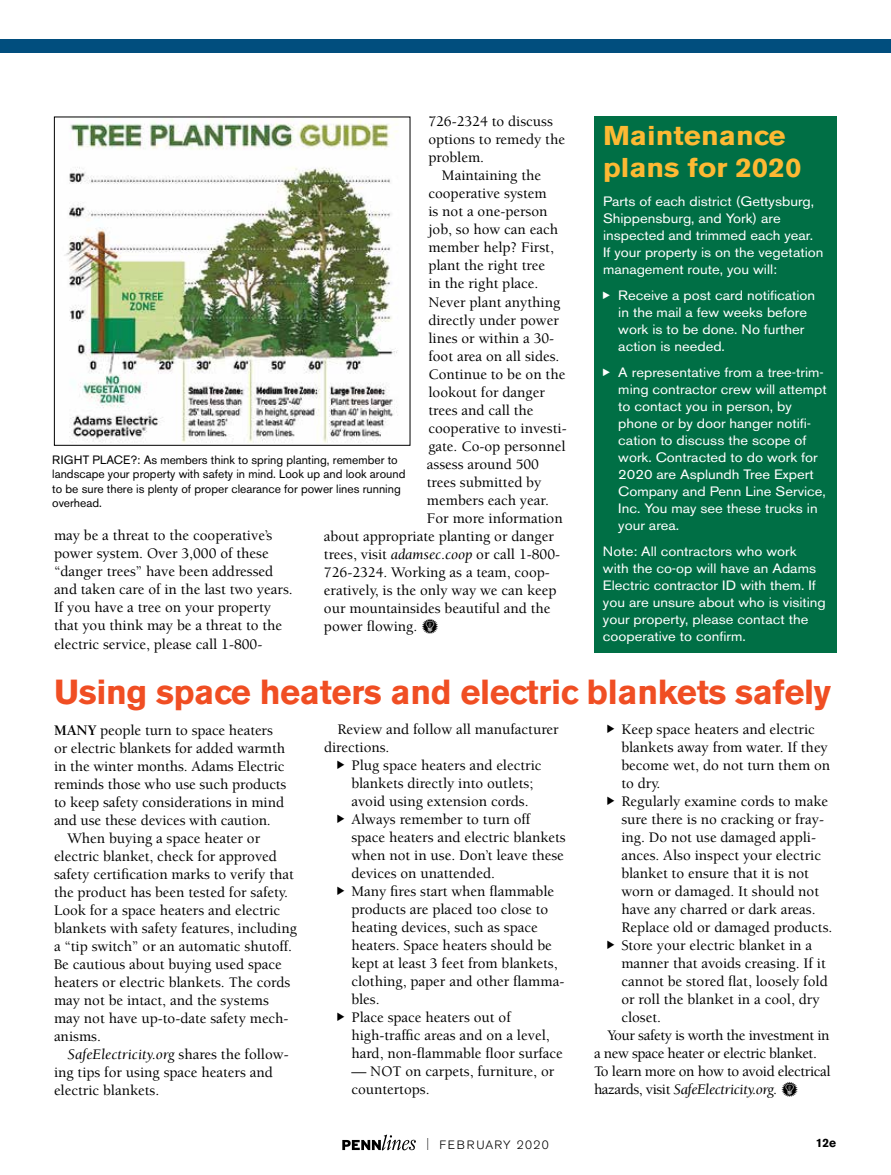
<style>
.page{position:relative;width:891px;height:1175px;background:#fff}
.page>*{position:absolute;margin:0;border:0;box-sizing:border-box;transform-origin:0 0}
.t1{font:700 34.5px "Akzidenz Grotesk BE";letter-spacing:-.01em;color:#f04e23}
.t2{font:700 27px/31.5px "Akzidenz Grotesk BE";color:#fdb933;scale:1.09 1}
.t3{font:500 15px/18px "Berkeley Std";color:#000}
.t4{font:500 15px "Berkeley Std";letter-spacing:-.025em;color:#000}
.t5{font:italic 15px "Berkeley Std";color:#000}
.t6{font:italic 15px "Berkeley Std";letter-spacing:-.025em;color:#000}
.t7{font:13.5px/17px "Akzidenz Grotesk BE";color:#fff;scale:1.09 1}
.t8{font:12px/14.4px "Akzidenz Grotesk BE";color:#000}
.t9{font:300 12px "Akzidenz Grotesk BE";letter-spacing:.11em;color:#000}
.t10{font:700 12px "Akzidenz Grotesk BE";color:#000}
.s1{font-weight:400;font-style:italic}
.s2{font-family:"PF Household Items";font-weight:400}
.s3{font-weight:700}
.s4{font-weight:500;font-style:normal}
.s5{font-family:"PF Household Items";font-style:normal}
.s6{font-stretch:condensed}
</style>
<div class="page">
<svg style="left:342px;top:1134px;width:74px;height:16px"></svg>
<div style="left:0;top:40px;width:891px;height:13px;background:#014e7e"></div>
<img style="left:64px;top:119px;width:334px;height:324px">
<div style="left:54px;top:117px;width:356px;height:329px;border:1px solid #000"></div>
<div style="left:594px;top:116px;width:243px;height:536px;background:#006f45"></div>
<p class="t3" style="left:428px;top:113px;width:126px">726-2324 to discuss</p>
<p class="t3" style="left:428px;top:131px;width:138px">options to remedy the</p>
<p class="t3" style="left:428px;top:149px;width:57px">problem.</p>
<p class="t3" style="left:442px;top:167px;width:101px">Maintaining the</p>
<p class="t3" style="left:428px;top:185px;width:120px">cooperative system</p>
<p class="t3" style="left:428px;top:203px;width:121px">is not a one-person</p>
<p class="t3" style="left:428px;top:221px;width:131px">job, so how can each</p>
<p class="t3" style="left:428px;top:239px;width:127px">member help? First,</p>
<p class="t3" style="left:428px;top:257px;width:118px">plant the right tree</p>
<p class="t3" style="left:428px;top:275px;width:111px">in the right place.</p>
<p class="t3" style="left:428px;top:293px;width:133px">Never plant anything</p>
<p class="t3" style="left:428px;top:311px;width:132px">directly under power</p>
<p class="t3" style="left:428px;top:329px;width:127px">lines or within a 30-</p>
<p class="t3" style="left:428px;top:347px;width:133px">foot area on all sides.</p>
<p class="t3" style="left:428px;top:365px;width:138px">Continue to be on the</p>
<p class="t3" style="left:428px;top:383px;width:118px">lookout for danger</p>
<p class="t3" style="left:428px;top:401px;width:107px">trees and call the</p>
<p class="t3" style="left:428px;top:419px;width:140px">cooperative to investi-</p>
<p class="t3" style="left:428px;top:437px;width:139px">gate. Co-op personnel</p>
<p class="t3" style="left:427px;top:455px;width:114px">assess around 500</p>
<p class="t3" style="left:427px;top:473px;width:116px">trees submitted by</p>
<p class="t3" style="left:427px;top:491px;width:124px">members each year.</p>
<p class="t3" style="left:427px;top:509px;width:137px">For more information</p>
<p class="t3" style="left:324px;top:527px;width:231px">about appropriate planting or danger</p>
<p class="t3" style="left:324px;top:545px;width:238px">trees, visit <span class="s1">adamsec.coop</span> or call 1-800-</p>
<p class="t3" style="left:324px;top:563px;width:227px">726-2324. Working as a team, coop-</p>
<p class="t3" style="left:324px;top:581px;width:234px">eratively, is the only way we can keep</p>
<p class="t3" style="left:324px;top:599px;width:228px">our mountainsides beautiful and the</p>
<p class="t3" style="left:324px;top:617px;width:117px">power flowing. <span class="s2">l</span></p>
<h2 class="t2" style="left:603px;top:120px;width:184px">Maintenance plans for 2020</h2>
<p class="t7" style="left:603px;top:192px;width:204px">Parts of each district (Gettysburg,<br>Shippensburg, and York) are inspected and trimmed each year.<br>If your property is on the vegetation management route, you will:</p>
<p class="t7" style="left:618px;top:287px;width:182px">Receive a post card notification in the mail a few weeks before work is to be done. No further action is needed.</p>
<p class="t7" style="left:618px;top:364px;width:193px">A representative from a tree-trim&shy;ming contractor crew will attempt to contact you in person, by phone or by door hanger notifi&shy;cation to discuss the scope of work. Contracted to do work for<br>2020 are Asplundh Tree Expert<br>Company and Penn Line Service,<br>Inc. You may see these trucks in your area.</p>
<p class="t7" style="left:603px;top:543px;width:206px">Note: All contractors who work<br>with the co-op will have an Adams<br>Electric contractor ID with them. If you are unsure about who is visiting your property, please contact the cooperative to confirm.</p>
<h1 class="t1" style="left:54px;top:672px;width:779px">Using space heaters and electric blankets safely</h1>
<p class="t3" style="left:54px;top:721px;width:220px"><span class="s3">Many</span> people turn to space heaters</p>
<p class="t3" style="left:54px;top:739px;width:233px">or electric blankets for added warmth</p>
<p class="t3" style="left:54px;top:757px;width:232px">in the winter months. Adams Electric</p>
<p class="t3" style="left:54px;top:775px;width:234px">reminds those who use such products</p>
<p class="t3" style="left:54px;top:793px;width:232px">to keep safety considerations in mind</p>
<p class="t3" style="left:54px;top:811px;width:218px">and use these devices with caution.</p>
<p class="t3" style="left:68px;top:829px;width:194px">When buying a space heater or</p>
<p class="t3" style="left:54px;top:847px;width:224px">electric blanket, check for approved</p>
<p class="t3" style="left:54px;top:865px;width:241px">safety certification marks to verify that</p>
<p class="t3" style="left:54px;top:883px;width:236px">the product has been tested for safety.</p>
<p class="t3" style="left:54px;top:901px;width:228px">Look for a space heaters and electric</p>
<p class="t3" style="left:54px;top:919px;width:244px">blankets with safety features, including</p>
<p class="t3" style="left:54px;top:937px;width:240px">a “tip switch” or an automatic shutoff.</p>
<p class="t3" style="left:54px;top:955px;width:229px">Be cautious about buying used space</p>
<p class="t3" style="left:54px;top:973px;width:238px">heaters or electric blankets. The cords</p>
<p class="t3" style="left:54px;top:991px;width:216px">may not be intact, and the systems</p>
<p class="t3" style="left:54px;top:1009px;width:236px">may not have up-to-date safety mech-</p>
<p class="t3" style="left:54px;top:1027px;width:48px">anisms.</p>
<p class="t5" style="left:68px;top:1046px;width:223px">SafeElectricity.org <span class="s4">shares the follow-</span></p>
<p class="t3" style="left:54px;top:1063px;width:220px">ing tips for using space heaters and</p>
<p class="t3" style="left:54px;top:1081px;width:107px">electric blankets.</p>
<p class="t8" style="left:52px;top:452px;width:355px">RIGHT PLACE?: As members think to spring planting, remember to landscape your property with safety in mind. Look up and look around to be sure there is plenty of proper clearance for power lines running overhead.</p>
<p class="t3" style="left:54px;top:527px;width:240px">may be a threat to the cooperative’s power system. Over 3,000 of these “danger trees” have been addressed and taken care of in the last two years.<br>If you have a tree on your property that you think may be a threat to the electric service, please call 1-800-</p>
<p class="t3" style="left:324px;top:720px;width:236px;text-indent:14px">Review and follow all manufacturer directions.</p>
<p class="t3" style="left:351px;top:756px;width:216px">Plug space heaters and electric blankets directly into outlets; avoid using extension cords.<br>Always remember to turn off space heaters and electric blankets when not in use. Don’t leave these devices on unattended.<br>Many fires start when flammable products are placed too close to heating devices, such as space heaters. Space heaters should be kept at least 3 feet from blankets, clothing, paper and other flamma&shy;bles.<br>Place space heaters out of high-traffic areas and on a level, hard, non-flammable floor surface</p>
<p class="t3" style="left:351px;top:1062px;width:205px">— NOT on carpets, furniture, or countertops.</p>
<p class="t3" style="left:621px;top:720px;width:195px">Keep space heaters and electric</p>
<p class="t3" style="left:621px;top:738px;width:208px">blankets away from water. If they</p>
<p class="t3" style="left:621px;top:756px;width:210px">become wet, do not turn them on</p>
<p class="t3" style="left:621px;top:774px;width:41px">to dry.</p>
<p class="t3" style="left:621px;top:792px;width:208px">Regularly examine cords to make</p>
<p class="t3" style="left:621px;top:810px;width:204px">sure there is no cracking or fray-</p>
<p class="t3" style="left:621px;top:828px;width:196px">ing. Do not use damaged appli-</p>
<p class="t3" style="left:621px;top:846px;width:201px">ances. Also inspect your electric</p>
<p class="t3" style="left:621px;top:864px;width:189px">blanket to ensure that it is not</p>
<p class="t3" style="left:621px;top:882px;width:199px">worn or damaged. It should not</p>
<p class="t3" style="left:621px;top:900px;width:196px">have any charred or dark areas.</p>
<p class="t3" style="left:621px;top:918px;width:213px">Replace old or damaged products.</p>
<p class="t3" style="left:621px;top:936px;width:192px">Store your electric blanket in a</p>
<p class="t3" style="left:621px;top:954px;width:206px">manner that avoids creasing. If it</p>
<p class="t3" style="left:621px;top:972px;width:208px">cannot be stored flat, loosely fold</p>
<p class="t3" style="left:621px;top:990px;width:200px">or roll the blanket in a cool, dry</p>
<p class="t3" style="left:621px;top:1008px;width:41px">closet.</p>
<p class="t4" style="left:608px;top:1027px;width:223px">Your safety is worth the investment in</p>
<p class="t4" style="left:594px;top:1045px;width:224px">a new space heater or electric blanket.</p>
<p class="t4" style="left:594px;top:1063px;width:238px">To learn more on how to avoid electrical</p>
<p class="t6" style="left:594px;top:1080px;width:206px"><span class="s4">hazards, visit</span> SafeElectricity.org. <span class="s5">l</span></p>
<p class="t9" style="left:426px;top:1138px;width:124px"><span class="s6">|</span> FEBRUARY 2020</p>
<p class="t10" style="left:816px;top:1135px;width:22px">12e</p>
</div>
